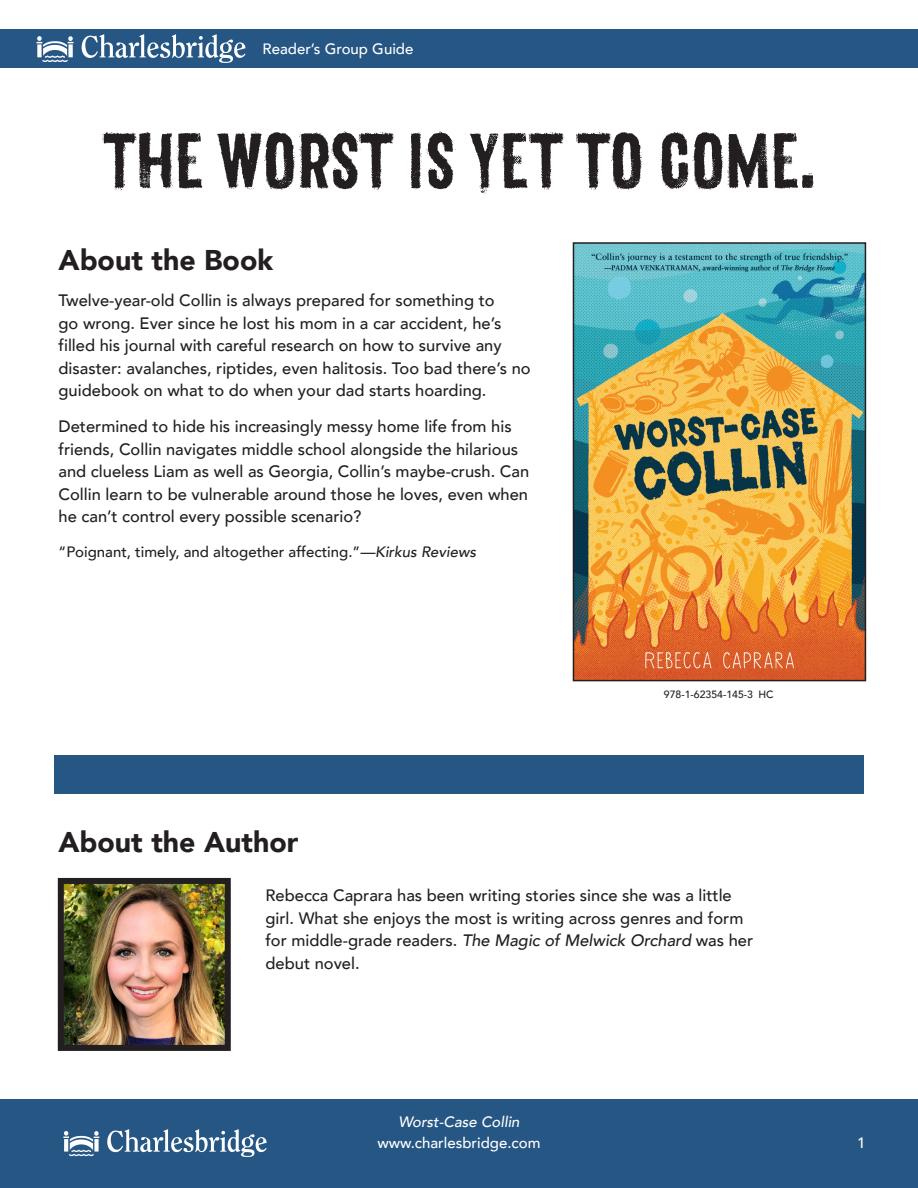
<style>
.page{position:relative;width:918px;height:1188px;background:#fff}
.page>*{position:absolute;margin:0;border:0;box-sizing:border-box;transform-origin:0 0}
.t1{font:75px "Canvas 3 D Sans Kerned";letter-spacing:.01em;color:#231f20}
.t2{font:900 28.5px "Avenir";color:#231f20}
.Paragraph_Style_2{font:500 16.5px/22.5px "Avenir";color:#231f20}
.t3{font:500 15px "Avenir";color:#231f20}
.t4{font:500 15px "Avenir";color:#fff}
.t5{font:italic 500 15px "Avenir";color:#fff}
.t6{font:500 10.5px "Avenir";color:#231f20}
.s1{font-style:italic}
</style>
<div class="page">
<div style="left:54px;top:755px;width:810px;height:39px;background:#265784"></div>
<img style="left:65px;top:885px;width:159px;height:159px">
<div style="left:58px;top:878px;width:173px;height:173px;border:6px solid #231f20"></div>
<img style="left:576px;top:245px;width:287px;height:433px">
<div style="left:573px;top:242px;width:293px;height:439px;border:2px solid #231f20"></div>
<div style="left:0;top:29px;width:918px;height:39px;background:#265784"></div>
<img style="left:36px;top:34px;width:210px;height:29px">
<div style="left:0;top:1099px;width:918px;height:89px;background:#265784"></div>
<img style="left:63px;top:1129px;width:204px;height:28px">
<p class="t4" style="left:263px;top:36px;width:152px">Reader’s Group Guide</p>
<p class="t1" style="left:102px;top:115px;width:715px">THE WORST IS YET TO COME.</p>
<p class="t2" style="left:59px;top:236px;width:216px">About the Book</p>
<p class="Paragraph_Style_2" style="left:59px;top:288px;width:474px">Twelve-year-old Collin is always prepared for something to<br>go wrong. Ever since he lost his mom in a car accident, he’s filled his journal with careful research on how to survive any disaster: avalanches, riptides, even halitosis. Too bad there’s no guidebook on what to do when your dad starts hoarding.</p>
<p class="Paragraph_Style_2" style="left:59px;top:414px;width:472px">Determined to hide his increasingly messy home life from his friends, Collin navigates middle school alongside the hilarious and clueless Liam as well as Georgia, Collin’s maybe-crush. Can Collin learn to be vulnerable around those he loves, even when he can’t control every possible scenario?</p>
<p class="t3" style="left:59px;top:538px;width:419px">“Poignant, timely, and altogether affecting.”<span class="s1">—Kirkus Reviews</span></p>
<p class="t6" style="left:664px;top:685px;width:111px">978-1-62354-145-3 HC</p>
<p class="t2" style="left:58px;top:817px;width:242px">About the Author</p>
<p class="Paragraph_Style_2" style="left:266px;top:883px;width:489px">Rebecca Caprara has been writing stories since she was a little girl. What she enjoys the most is writing across genres and form for middle-grade readers. <span class="s1">The Magic of Melwick Orchard</span> was her debut novel.</p>
<p class="t5" style="left:398px;top:1112px;width:123px">Worst-Case Collin</p>
<p class="t4" style="left:377px;top:1130px;width:165px">www.charlesbridge.com</p>
<p class="t4" style="left:857px;top:1130px;width:10px">1</p>
</div>
